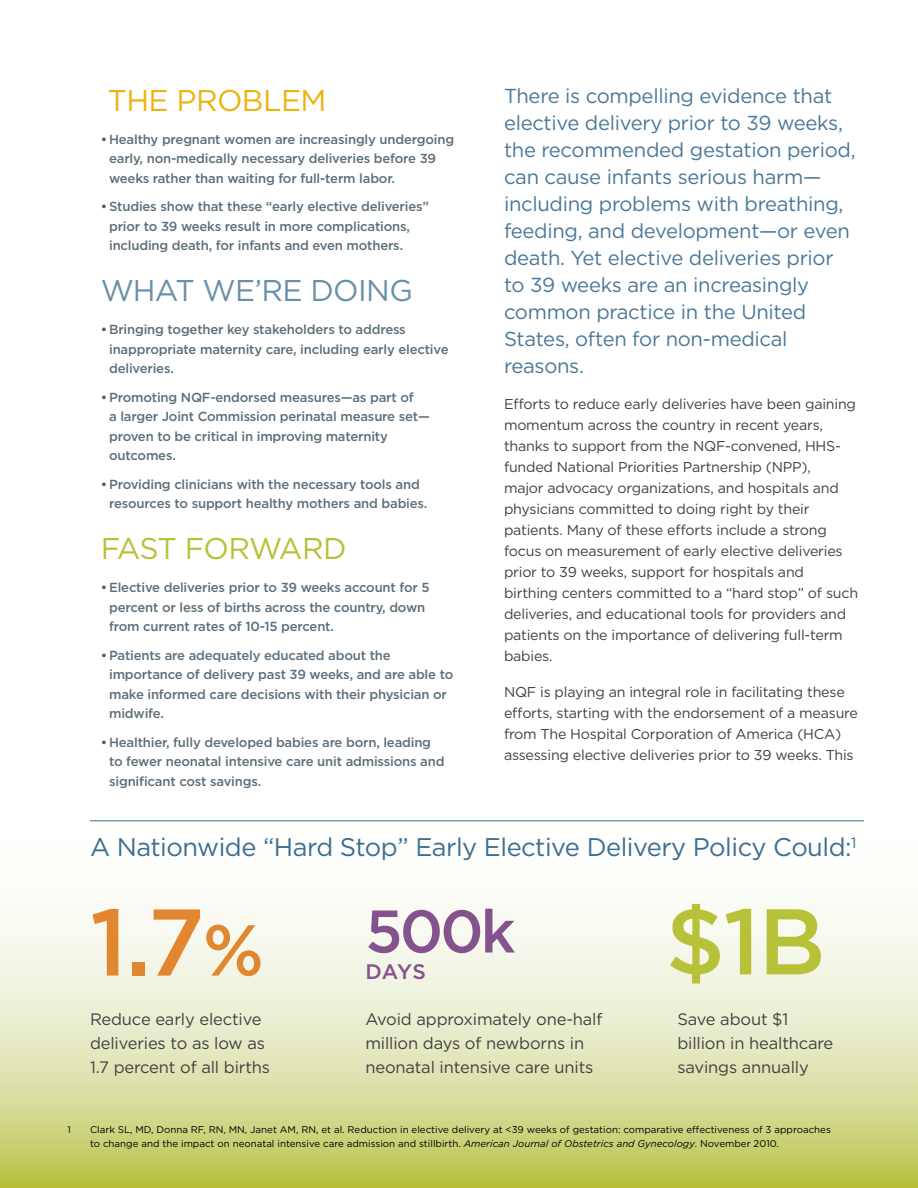
<style>
.page{position:relative;width:918px;height:1188px;background:#fff}
.page>*{position:absolute;margin:0;border:0;box-sizing:border-box;transform-origin:0 0}
.FF_Text-body_copy{font:500 94.5px "Gotham";color:#e2872f}
.FF_Text-body_copy-2{font:500 93px "Gotham";color:#b7c238}
.FF_Text-body_copy-3{font:500 60px "Gotham";color:#84528c}
.t1{font:30px "Gotham";letter-spacing:-.02em;color:#6a90a9}
.t2{font:30px "Gotham";letter-spacing:-.035em;color:#b7c238}
.t3{font:30px "Gotham";letter-spacing:-.02em;color:#ebb40f}
.FF-H1{font:25.5px "Gotham";letter-spacing:-.02em;color:#3b6e8f}
.FF_Text-body_copy-4{font:500 21px "Gotham";color:#84528c}
.Q-Editor_Note{font:20.25px/27px "Gotham";letter-spacing:-.015em;color:#4a7898}
.FF_Text-body_copy-5{font:16.5px/24px "Gotham";letter-spacing:-.01em;color:#414042}
.Q-Editor_Note-2{font:14.25px/21px "Gotham";letter-spacing:-.015em;color:#414042}
.t4{font:500 13.2px/19.5px "Gotham";letter-spacing:-.015em;color:#5c6f7c}
._1_Footnote{font:9.75px/13.5px "Gotham";color:#000}
.s1{color:#58595b}
.s2{font-size:72px}
.s3{font-style:italic}
</style>
<div class="page">
<svg style="left:0;top:821px;width:918px;height:367px"></svg>
<hr style="left:90px;top:820px;width:774px;height:1px;background:#3b6e8f">
<h3 class="t3" style="left:108px;top:81px;width:220px">THE PROBLEM</h3>
<p class="t4" style="left:109px;top:129px;width:347px;text-indent:-9px"><span class="s1">•</span> Healthy pregnant women are increasingly undergoing early, non-medically necessary deliveries before 39 weeks rather than waiting for full-term labor.</p>
<p class="t4" style="left:109px;top:197px;width:321px;text-indent:-9px"><span class="s1">•</span> Studies show that these “early elective deliveries” prior to 39 weeks result in more complications, including death, for infants and even mothers.</p>
<h3 class="t1" style="left:100px;top:272px;width:314px">WHAT WE’RE DOING</h3>
<p class="t4" style="left:109px;top:320px;width:341px;text-indent:-9px"><span class="s1">•</span> Bringing together key stakeholders to address inappropriate maternity care, including early elective deliveries.</p>
<p class="t4" style="left:109px;top:387px;width:322px;text-indent:-9px"><span class="s1">•</span> Promoting NQF-endorsed measures—as part of<br>a larger Joint Commission perinatal measure set— proven to be critical in improving maternity outcomes.</p>
<p class="t4" style="left:109px;top:474px;width:320px;text-indent:-9px"><span class="s1">•</span> Providing clinicians with the necessary tools and resources to support healthy mothers and babies.</p>
<h3 class="t2" style="left:100px;top:530px;width:248px">FAST FORWARD</h3>
<p class="t4" style="left:109px;top:578px;width:322px;text-indent:-9px"><span class="s1">•</span> Elective deliveries prior to 39 weeks account for 5 percent or less of births across the country, down from current rates of 10-15 percent.</p>
<p class="t4" style="left:109px;top:645px;width:346px;text-indent:-9px"><span class="s1">•</span> Patients are adequately educated about the importance of delivery past 39 weeks, and are able to make informed care decisions with their physician or midwife.</p>
<p class="t4" style="left:109px;top:732px;width:337px;text-indent:-9px"><span class="s1">•</span> Healthier, fully developed babies are born, leading to fewer neonatal intensive care unit admissions and significant cost savings.</p>
<p class="Q-Editor_Note" style="left:504px;top:82px;width:353px">There is compelling evidence that elective delivery prior to 39 weeks, the recommended gestation period, can cause infants serious harm— including problems with breathing, feeding, and development—or even death. Yet elective deliveries prior to 39 weeks are an increasingly common practice in the United<br>States, often for non-medical reasons.</p>
<p class="Q-Editor_Note-2" style="left:504px;top:393px;width:356px">Efforts to reduce early deliveries have been gaining momentum across the country in recent years, thanks to support from the NQF-convened, HHS&shy;funded National Priorities Partnership (NPP),<br>major advocacy organizations, and hospitals and physicians committed to doing right by their patients. Many of these efforts include a strong focus on measurement of early elective deliveries prior to 39 weeks, support for hospitals and birthing centers committed to a “hard stop” of such deliveries, and educational tools for providers and patients on the importance of delivering full-term babies.</p>
<p class="Q-Editor_Note-2" style="left:504px;top:681px;width:355px">NQF is playing an integral role in facilitating these efforts, starting with the endorsement of a measure from The Hospital Corporation of America (HCA) assessing elective deliveries prior to 39 weeks. This</p>
<p class="FF-H1" style="left:90px;top:831px;width:768px">A Nationwide “Hard Stop” Early Elective Delivery Policy Could:<sup>1</sup></p>
<p class="FF_Text-body_copy" style="left:90px;top:880px;width:175px">1.7<span class="s2">%</span></p>
<p class="FF_Text-body_copy-3" style="left:365px;top:892px;width:152px">500k</p>
<p class="FF_Text-body_copy-4" style="left:365px;top:958px;width:62px">DAYS</p>
<p class="FF_Text-body_copy-2" style="left:665px;top:881px;width:161px">$1B</p>
<p class="FF_Text-body_copy-5" style="left:90px;top:1007px;width:182px">Reduce early elective deliveries to as low as<br>1.7 percent of all births</p>
<p class="FF_Text-body_copy-5" style="left:365px;top:1007px;width:239px">Avoid approximately one-half million days of newborns in neonatal intensive care units</p>
<p class="FF_Text-body_copy-5" style="left:677px;top:1007px;width:157px">Save about $1 billion in healthcare savings annually</p>
<p class="_1_Footnote" style="left:68px;top:1123px;width:5px">1</p>
<p class="_1_Footnote" style="left:90px;top:1123px;width:742px">Clark SL, MD, Donna RF, RN, MN, Janet AM, RN, et al. Reduction in elective delivery at &lt;39 weeks of gestation: comparative effectiveness of 3 approaches to change and the impact on neonatal intensive care admission and stillbirth. <span class="s3">American Journal of Obstetrics and Gynecology</span>. November 2010.</p>
</div>
